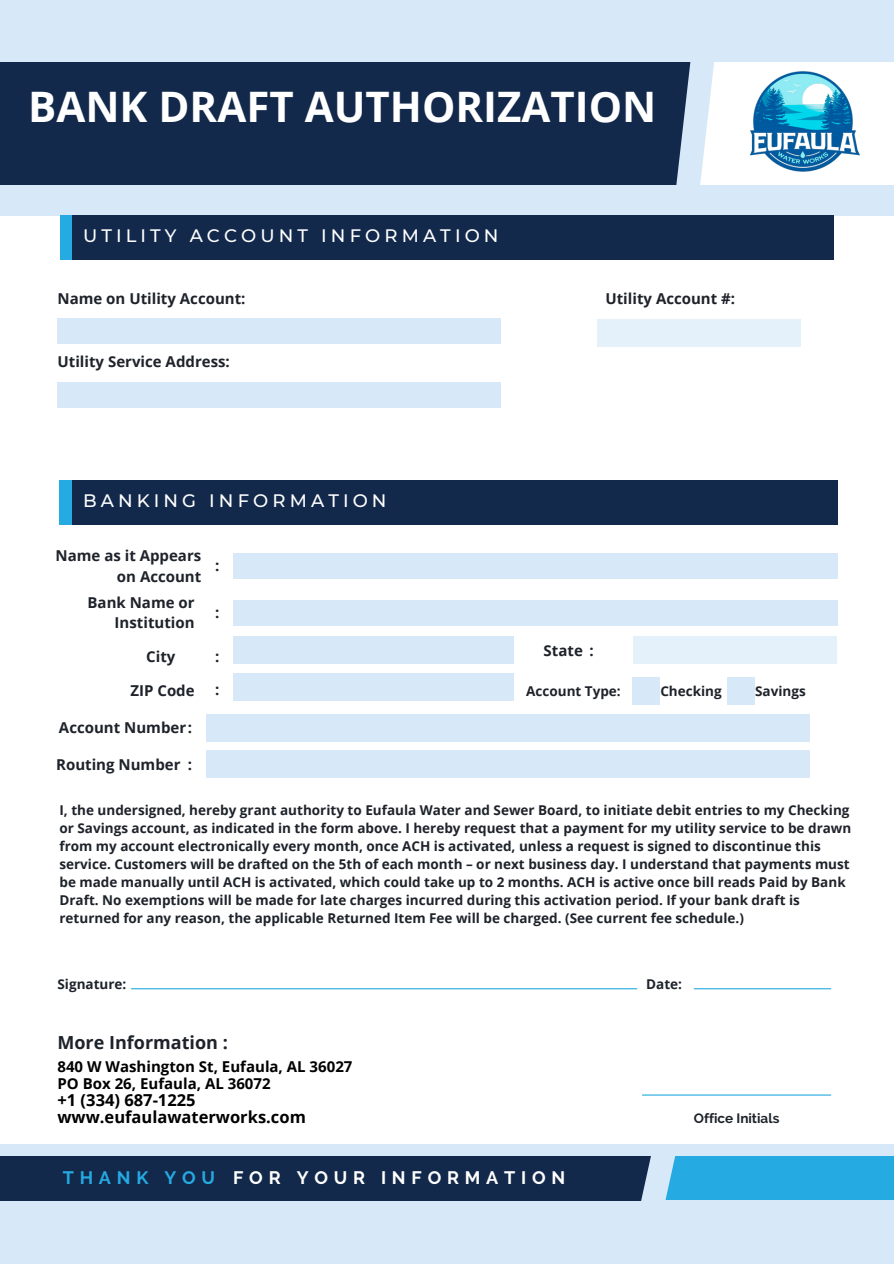
<style>
.page{position:relative;width:894px;height:1264px;background:#fff}
.page>*{position:absolute;margin:0;border:0;box-sizing:border-box;transform-origin:0 0}
.t1{font:700 42px "Open Sans";color:#fff}
.t2{font:500 18px "Montserrat";letter-spacing:.23em;color:#fff}
.t3{font:700 18px "Raleway";letter-spacing:.32em;color:#fff}
.t4{font:700 18px "Open Sans";color:#1e232b}
.t5{font:700 16.5px/16.5px "Open Sans";color:#000}
.t6{font:700 15px/20.2px "Open Sans";color:#1e232b;text-align:right}
.t7{font:700 15px "Open Sans";color:#000}
.t8{font:700 13.5px/18px "Open Sans";color:#1e232b}
.t9{font:700 13.5px "Raleway";color:#1e232b}
.s1{color:#25aae1}
</style>
<div class="page">
<div style="left:0;top:0;width:893px;height:216px;background:#d7e9f8"></div>
<div style="left:0;top:62px;width:694px;height:123px;background:#13294b"></div>
<div style="left:0;top:1144px;width:893px;height:119px;background:#d7e9f8"></div>
<div style="left:0;top:1156px;width:656px;height:45px;background:#13294b"></div>
<div style="left:653px;top:1156px;width:240px;height:44px;background:#25aae1"></div>
<div style="left:57px;top:318px;width:444px;height:26px;background:#d7e9f8"></div>
<div style="left:632px;top:677px;width:28px;height:27px;background:#d7e9f8"></div>
<div style="left:727px;top:677px;width:27px;height:27px;background:#d7e9f8"></div>
<div style="left:233px;top:553px;width:604px;height:25px;background:#d7e9f8"></div>
<div style="left:233px;top:600px;width:604px;height:25px;background:#d7e9f8"></div>
<div style="left:233px;top:637px;width:281px;height:27px;background:#d7e9f8"></div>
<div style="left:233px;top:673px;width:280px;height:27px;background:#d7e9f8"></div>
<div style="left:632px;top:637px;width:204px;height:27px;background:#e4f0fa"></div>
<hr style="left:131px;top:988px;width:505px;height:1px;background:#25aae1">
<hr style="left:642px;top:1094px;width:188px;height:1px;background:#25aae1">
<div style="left:60px;top:216px;width:18px;height:44px;background:#25aae1"></div>
<div style="left:72px;top:216px;width:761px;height:44px;background:#13294b"></div>
<div style="left:59px;top:480px;width:30px;height:45px;background:#25aae1"></div>
<div style="left:73px;top:480px;width:764px;height:45px;background:#13294b"></div>
<div style="left:694px;top:62px;width:199px;height:123px;background:#fff"></div>
<svg style="left:661px;top:62px;width:69px;height:154px"></svg>
<svg style="left:641px;top:1156px;width:35px;height:45px"></svg>
<img style="left:750px;top:71px;width:110px;height:101px">
<div style="left:597px;top:319px;width:204px;height:27px;background:#e4f0fa"></div>
<div style="left:206px;top:714px;width:603px;height:27px;background:#d7e9f8"></div>
<div style="left:206px;top:750px;width:603px;height:28px;background:#d7e9f8"></div>
<hr style="left:694px;top:988px;width:136px;height:1px;background:#25aae1">
<div style="left:57px;top:381px;width:444px;height:26px;background:#d7e9f8"></div>
<h1 class="t1" style="left:28px;top:77px;width:629px">BANK DRAFT AUTHORIZATION</h1>
<h2 class="t2" style="left:83px;top:225px;width:417px">UTILITY ACCOUNT INFORMATION</h2>
<p class="t6" style="left:57px;top:288px;width:189px">Name on Utility Account:</p>
<p class="t6" style="left:57px;top:351px;width:174px">Utility Service Address:</p>
<p class="t6" style="left:605px;top:288px;width:131px">Utility Account #:</p>
<h2 class="t2" style="left:83px;top:489px;width:305px">BANKING INFORMATION</h2>
<p class="t6" style="left:56px;top:545px;width:147px">Name as it Appears on Account</p>
<p class="t6" style="left:87px;top:592px;width:109px">Bank Name or<br>Institution</p>
<p class="t6" style="left:146px;top:645px;width:31px">City</p>
<p class="t6" style="left:130px;top:680px;width:66px">ZIP Code</p>
<p class="t6" style="left:59px;top:717px;width:135px">Account Number:</p>
<p class="t6" style="left:56px;top:754px;width:137px">Routing Number :</p>
<p class="t6" style="left:215px;top:555px;width:6px">:</p>
<p class="t6" style="left:215px;top:602px;width:6px">:</p>
<p class="t6" style="left:215px;top:645px;width:6px">:</p>
<p class="t6" style="left:215px;top:679px;width:6px">:</p>
<p class="t6" style="left:543px;top:640px;width:52px">State :</p>
<p class="t8" style="left:526px;top:681px;width:96px">Account Type:</p>
<p class="t8" style="left:660px;top:681px;width:63px">Checking</p>
<p class="t8" style="left:755px;top:681px;width:52px">Savings</p>
<p class="t8" style="left:59px;top:800px;width:793px">I, the undersigned, hereby grant authority to Eufaula Water and Sewer Board, to initiate debit entries to my Checking or Savings account, as indicated in the form above. I hereby request that a payment for my utility service to be drawn from my account electronically every month, once ACH is activated, unless a request is signed to discontinue this service. Customers will be drafted on the 5th of each month – or next business day. I understand that payments must be made manually until ACH is activated, which could take up to 2 months. ACH is active once bill reads Paid by Bank Draft. No exemptions will be made for late charges incurred during this activation period. If your bank draft is returned for any reason, the applicable Returned Item Fee will be charged. (See current fee schedule.)</p>
<p class="t8" style="left:57px;top:974px;width:70px">Signature:</p>
<h2 class="t4" style="left:57px;top:1029px;width:172px">More Information :</h2>
<p class="t7" style="left:57px;top:1055px;width:296px">840 W Washington St, Eufaula, AL 36027</p>
<p class="t5" style="left:57px;top:1091px;width:250px">+1 (334) 687-1225 www.eufaulawaterworks.com</p>
<p class="t7" style="left:57px;top:1072px;width:214px">PO Box 26, Eufaula, AL 36072</p>
<h2 class="t3" style="left:63px;top:1167px;width:504px"><span class="s1">THANK YOU</span> FOR YOUR INFORMATION</h2>
<p class="t8" style="left:646px;top:974px;width:37px">Date:</p>
<p class="t9" style="left:693px;top:1110px;width:87px">Office Initials</p>
</div>
